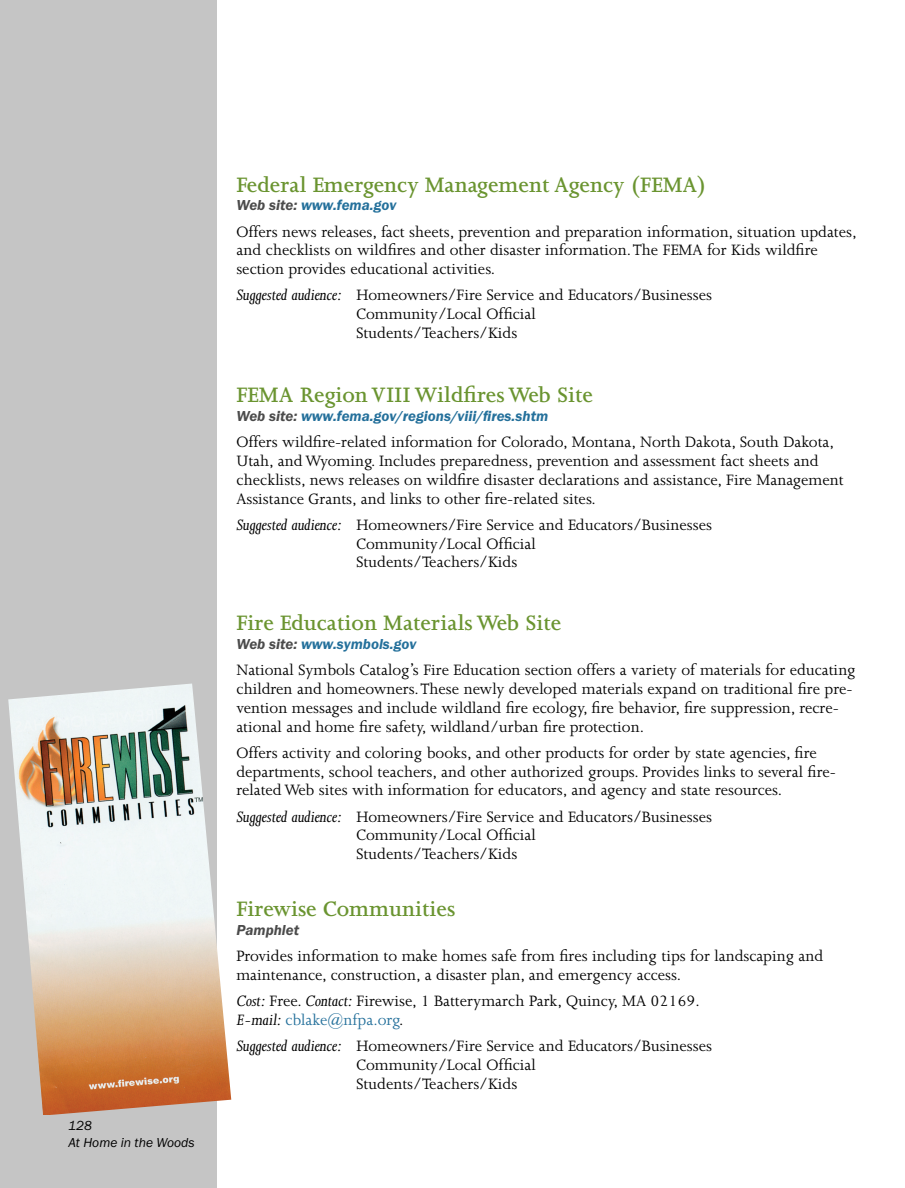
<style>
.page{position:relative;width:905px;height:1188px;background:#fff}
.page>*{position:absolute;margin:0;border:0;box-sizing:border-box;transform-origin:0 0}
.t1{font:600 24px "Joanna";color:#6a9430}
.t2{font:17.25px/18.8px "Joanna";color:#000}
.t3{font:15px "Franklin Got T Dem Ita";color:#24709b}
.t4{font:15px "Franklin Got T Dem Ita";color:#4b4b4b}
.t5{font:13.5px/17.1px "Franklin Got T Boo Ita";color:#000}
.s1{color:#4b4b4b}
.s2{font-style:italic}
.s3{color:#24709b}
</style>
<div class="page">
<div style="left:0;top:0;width:216px;height:1188px;background:#c5c5c5"></div>
<img style="left:8px;top:684px;width:223px;height:431px">
<p class="t5" style="left:68px;top:1118px;width:128px">128<br>At Home in the Woods</p>
<h1 class="t1" style="left:236px;top:176px;width:472px">Federal Emergency Management Agency (FEMA)</h1>
<p class="t3" style="left:236px;top:200px;width:161px"><span class="s1">Web site:</span> www.fema.gov</p>
<p class="t2" style="left:236px;top:224px;width:622px">Offers news releases, fact sheets, prevention and preparation information, situation updates, and checklists on wildfires and other disaster information. The FEMA for Kids wildfire section provides educational activities.</p>
<p class="t2" style="left:356px;top:287px;width:357px;text-indent:-120px"><span class="s2">Suggested audience:</span> Homeowners/Fire Service and Educators/Businesses<br>Community/Local Official<br>Students/Teachers/Kids</p>
<h1 class="t1" style="left:236px;top:387px;width:358px">FEMA Region VIII Wildfires Web Site</h1>
<p class="t3" style="left:236px;top:411px;width:313px"><span class="s1">Web site:</span> www.fema.gov/regions/viii/fires.shtm</p>
<p class="t2" style="left:236px;top:434px;width:608px">Offers wildfire-related information for Colorado, Montana, North Dakota, South Dakota, Utah, and Wyoming. Includes preparedness, prevention and assessment fact sheets and checklists, news releases on wildfire disaster declarations and assistance, Fire Management Assistance Grants, and links to other fire-related sites.</p>
<p class="t2" style="left:356px;top:517px;width:357px;text-indent:-120px"><span class="s2">Suggested audience:</span> Homeowners/Fire Service and Educators/Businesses<br>Community/Local Official<br>Students/Teachers/Kids</p>
<h1 class="t1" style="left:236px;top:615px;width:326px">Fire Education Materials Web Site</h1>
<p class="t3" style="left:236px;top:639px;width:181px"><span class="s1">Web site:</span> www.symbols.gov</p>
<p class="t2" style="left:236px;top:662px;width:621px">National Symbols Catalog’s Fire Education section offers a variety of materials for ed u cat ing children and homeowners. These newly developed materials expand on traditional fire pre&shy;ven tion messages and include wildland fire ecology, fire behavior, fire suppression, rec re - ation al and home fire safety, wildland/urban fire protection.</p>
<p class="t2" style="left:236px;top:745px;width:601px">Offers activity and coloring books, and other products for order by state agencies, fire de part ments, school teachers, and other authorized groups. Provides links to several fire&shy;related Web sites with information for educators, and agency and state resources.</p>
<p class="t2" style="left:356px;top:809px;width:357px;text-indent:-120px"><span class="s2">Suggested audience:</span> Homeowners/Fire Service and Educators/Businesses<br>Community/Local Official<br>Students/Teachers/Kids</p>
<h1 class="t1" style="left:236px;top:900px;width:220px">Firewise Communities</h1>
<p class="t4" style="left:236px;top:925px;width:64px">Pamphlet</p>
<p class="t2" style="left:236px;top:948px;width:588px">Provides information to make homes safe from fires including tips for landscaping and main te nance, construction, a disaster plan, and emergency access.</p>
<p class="t2" style="left:236px;top:993px;width:465px"><span class="s2">Cost:</span> Free. <span class="s2">Contact:</span> Firewise, 1 Batterymarch Park, Quincy, MA 02169.<br><span class="s2">E-mail:</span> <span class="s3">cblake@nfpa.org</span>.</p>
<p class="t2" style="left:356px;top:1038px;width:357px;text-indent:-120px"><span class="s2">Suggested audience:</span> Homeowners/Fire Service and Educators/Businesses<br>Community/Local Official<br>Students/Teachers/Kids</p>
</div>
